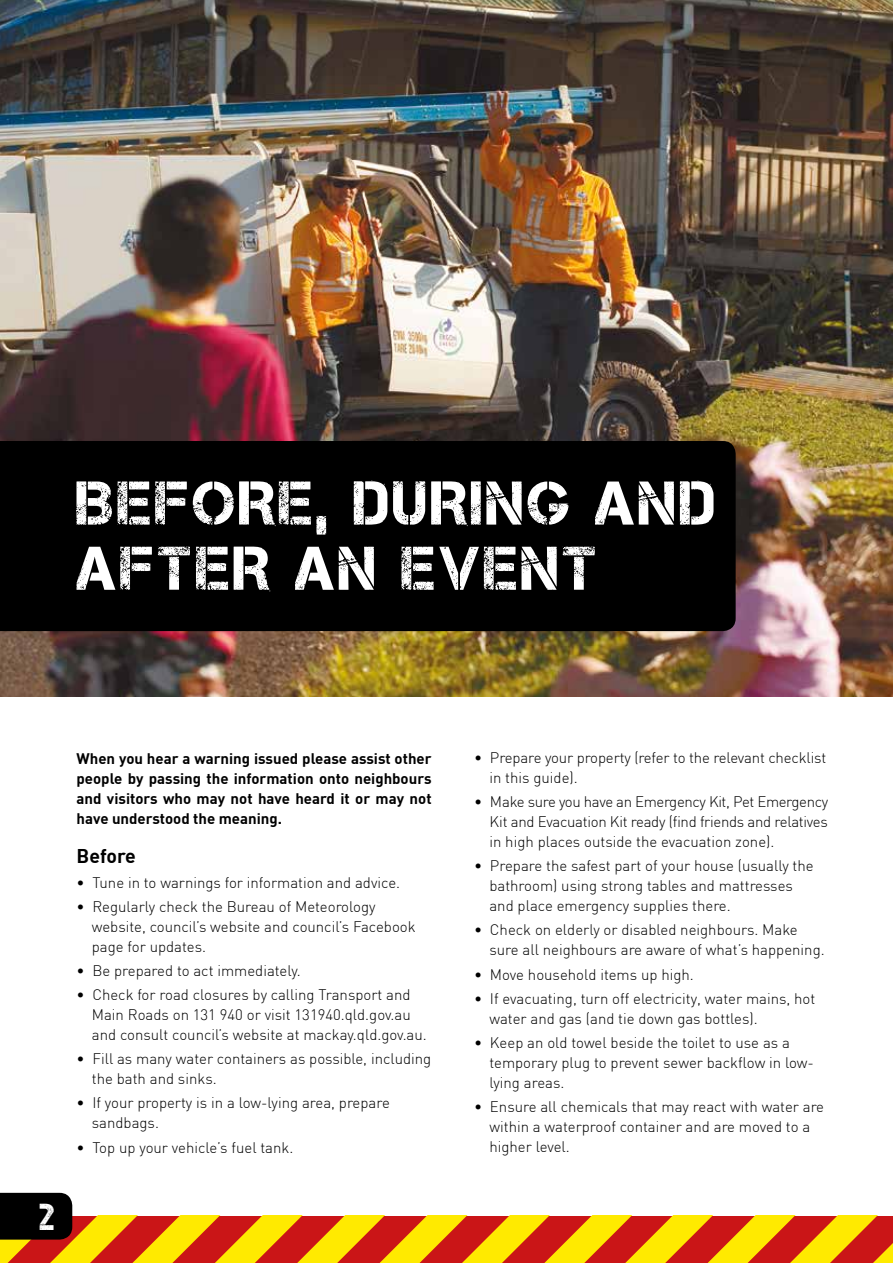
<style>
.page{position:relative;width:893px;height:1263px;background:#fff}
.page>*{position:absolute;margin:0;border:0;box-sizing:border-box;transform-origin:0 0}
.t1{font:61.5px/65.2px "Captureit";letter-spacing:.06em;color:#fff}
.t2{font:37.5px "Captureit";color:#fff}
.t3{font:700 19.5px "DIN";color:#000}
.t4{font:300 15px/20px "DIN";color:#000}
.t5{font:700 15px/20px "DIN";color:#000;text-align:justify}
</style>
<div class="page">
<svg style="left:0;top:1193px;width:893px;height:70px"></svg>
<img style="left:0;top:0;width:893px;height:697px">
<div style="left:0;top:441px;width:736px;height:190px;background:#000"></div>
<h1 class="t1" style="left:77px;top:470px;width:640px">BEFORE, DURING AND<br>AFTER AN EVENT</h1>
<h2 class="t2" style="left:40px;top:1196px;width:17px">2</h2>
<p class="t5" style="left:77px;top:748px;width:357px">When you hear a warning issued please assist other people by passing the information onto neighbours and visitors who may not have heard it or may not have understood the meaning.</p>
<h3 class="t3" style="left:77px;top:844px;width:61px">Before</h3>
<p class="t4" style="left:77px;top:872px;width:325px">• Tune in to warnings for information and advice.</p>
<p class="t4" style="left:92px;top:896px;width:325px;text-indent:-15px">• Regularly check the Bureau of Meteorology website, council’s website and council’s Facebook page for updates.</p>
<p class="t4" style="left:77px;top:960px;width:226px">• Be prepared to act immediately.</p>
<p class="t4" style="left:92px;top:984px;width:336px;text-indent:-15px">• Check for road closures by calling Transport and<br>Main Roads on 131 940 or visit 131940.qld.gov.au and consult council’s website at mackay.qld.gov.au.</p>
<p class="t4" style="left:92px;top:1049px;width:341px;text-indent:-15px">• Fill as many water containers as possible, including the bath and sinks.</p>
<p class="t4" style="left:92px;top:1093px;width:300px;text-indent:-15px">• If your property is in a low-lying area, prepare sandbags.</p>
<p class="t4" style="left:77px;top:1137px;width:218px">• Top up your vehicle’s fuel tank.</p>
<p class="t4" style="left:489px;top:747px;width:338px;text-indent:-15px">• Prepare your property (refer to the relevant checklist in this guide).</p>
<p class="t4" style="left:489px;top:792px;width:340px;text-align:justify;text-indent:-15px">• Make sure you have an Emergency Kit, Pet Emergency Kit and Evacuation Kit ready (find friends and relatives in high places outside the evacuation zone).</p>
<p class="t4" style="left:489px;top:856px;width:326px;text-indent:-15px">• Prepare the safest part of your house (usually the bathroom) using strong tables and mattresses and place emergency supplies there.</p>
<p class="t4" style="left:489px;top:920px;width:337px;text-indent:-15px">• Check on elderly or disabled neighbours. Make sure all neighbours are aware of what’s happening.</p>
<p class="t4" style="left:474px;top:964px;width:221px">• Move household items up high.</p>
<p class="t4" style="left:489px;top:988px;width:327px;text-indent:-15px">• If evacuating, turn off electricity, water mains, hot water and gas (and tie down gas bottles).</p>
<p class="t4" style="left:489px;top:1032px;width:326px;text-indent:-15px">• Keep an old towel beside the toilet to use as a temporary plug to prevent sewer backflow in low&shy;lying areas.</p>
<p class="t4" style="left:489px;top:1096px;width:336px;text-indent:-15px">• Ensure all chemicals that may react with water are within a waterproof container and are moved to a higher level.</p>
</div>
